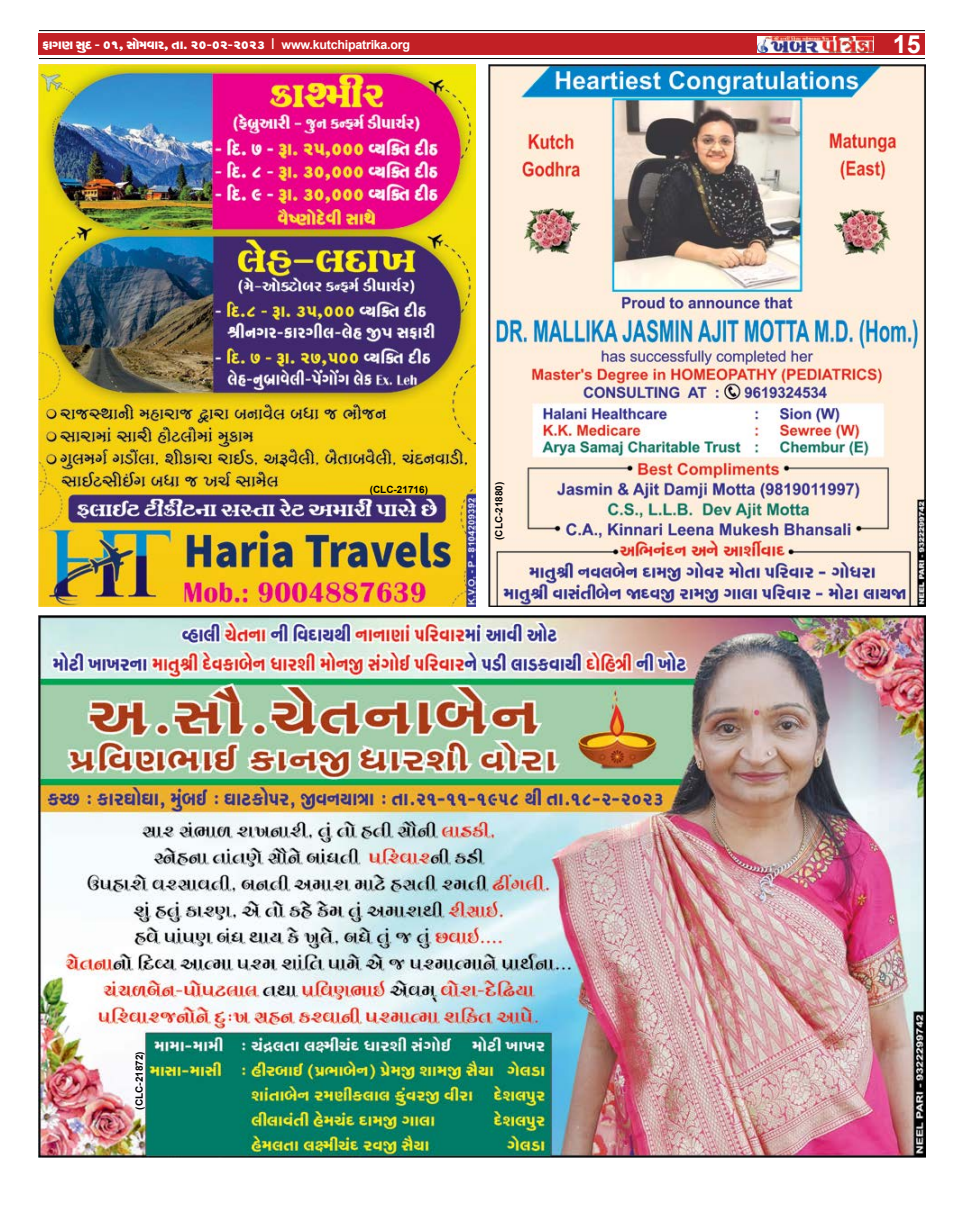
<style>
.page{position:relative;width:964px;height:1205px;background:#fff}
.page>*{position:absolute;margin:0;border:0;box-sizing:border-box;transform-origin:0 0}
.t1{font:700 25px "Arial";color:#fff}
.t2{font:15px "SHREE GUJ7";letter-spacing:-.02em;color:#fff}
.t3{font:700 10px "Arial";color:#000}
.s1{font-family:"Arial"}
.s2{font-family:"Arial";font-weight:700;font-size:12.5px}
</style>
<div class="page">
<hr style="left:39px;top:58px;width:886px;height:1px;background:#000">
<div style="left:39px;top:34px;width:886px;height:21px;background:#c22025"></div>
<hr style="left:39px;top:30px;width:886px;height:1px;background:#000">
<img style="left:757px;top:36px;width:116px;height:17px">
<img style="left:488px;top:64px;width:437px;height:542px">
<img style="left:39px;top:615px;width:886px;height:542px">
<img style="left:39px;top:64px;width:437px;height:542px">
<p class="t2" style="left:43px;top:38px;width:369px">apNZ kyv$ - 01, kp¡dhpf, sp. 20-02-2023 <span class="s1">I</span> <span class="s2">www.kutchipatrika.org</span></p>
<h1 class="t1" style="left:893px;top:26px;width:29px">15</h1>
<p class="t3" style="left:132px;top:1109px;width:60px;rotate:-90deg">(CLC-21872)</p>
<p class="t3" style="left:370px;top:482px;width:60px">(CLC-21716)</p>
<p class="t3" style="left:492px;top:540px;width:60px;rotate:-90deg">(CLC-21880)</p>
</div>
